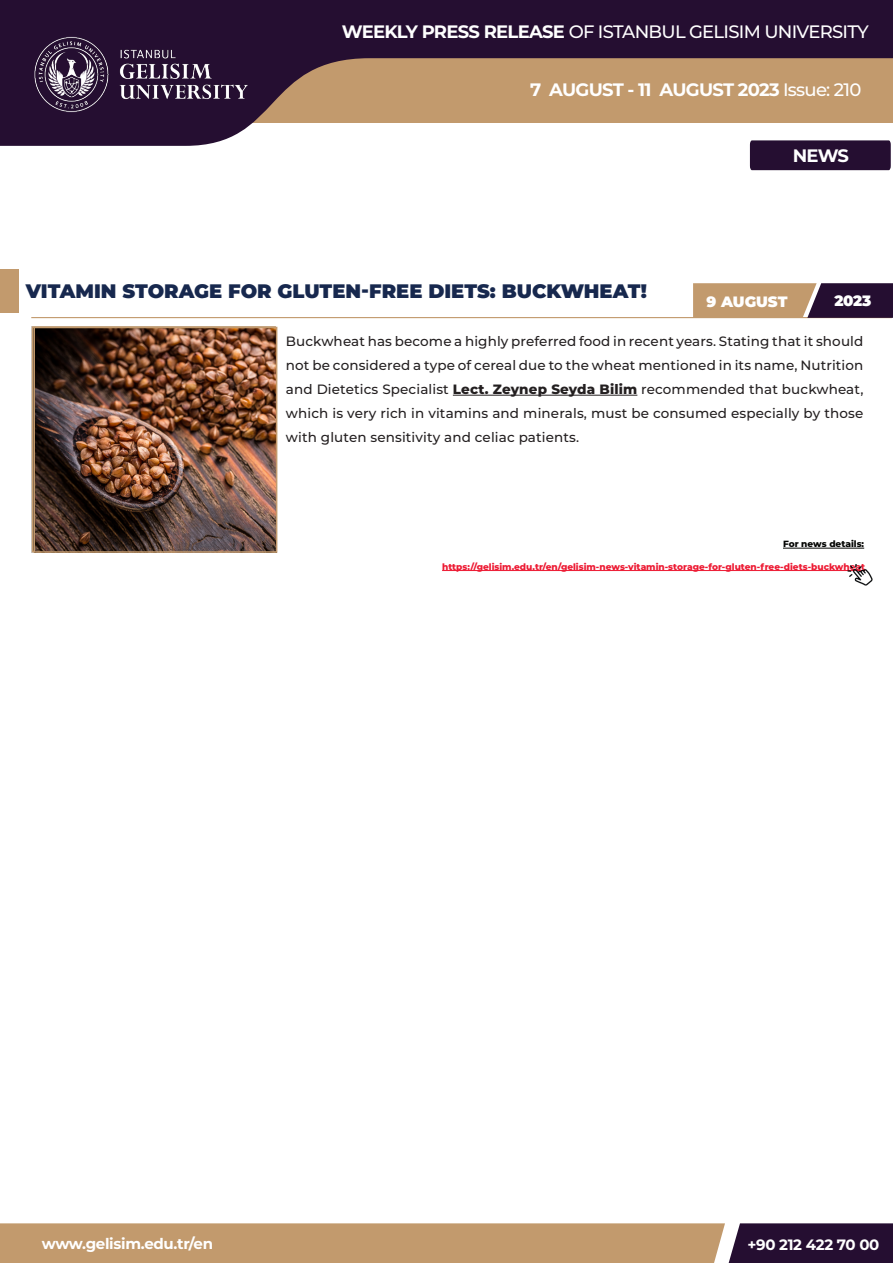
<style>
.page{position:relative;width:893px;height:1263px;background:#fff}
.page>*{position:absolute;margin:0;border:0;box-sizing:border-box;transform-origin:0 0}
.t1{font:900 19.5px "Montserrat";color:#17284e}
.t2{font:500 18px "Montserrat";letter-spacing:-.04em;color:#fff}
.t3{font:700 18px "Montserrat";letter-spacing:-.04em;color:#fff}
.t4{font:700 15px "Montserrat";letter-spacing:-.02em;color:#fff}
.t5{font:900 15px "Montserrat";letter-spacing:-.015em;color:#fff}
.t6{font:500 13.5px/24px "Montserrat";letter-spacing:.01em;color:#231f20;text-align:justify}
.t7{font:800 9px "Montserrat";color:#ed1a33}
.t8{font:800 9px "Montserrat";color:#040503}
.s1{font-weight:700}
.s2{font-weight:500}
.s3{font-weight:800}
</style>
<div class="page">
<svg style="left:0;top:0;width:893px;height:146px;background:#795f61"></svg>
<svg style="left:0;top:1223px;width:893px;height:40px;background:#a78366"></svg>
<img style="left:21px;top:34px;width:241px;height:81px">
<div style="left:750px;top:140px;width:141px;height:30px;background:#250e31"></div>
<hr style="left:442px;top:570px;width:423px;height:1px;background:#ed1a33">
<div style="left:0;top:269px;width:19px;height:44px;background:#c29a6d"></div>
<hr style="left:31px;top:317px;width:861px;height:1px;background:#c29a6d">
<svg style="left:693px;top:283px;width:200px;height:35px;background:#866659"></svg>
<hr style="left:453px;top:395px;width:184px;height:1px;background:#231f20">
<hr style="left:783px;top:548px;width:81px;height:1px;background:#040503">
<img style="left:847px;top:565px;width:26px;height:21px">
<img style="left:36px;top:330px;width:238px;height:220px">
<div style="left:33px;top:327px;width:244px;height:226px;border:2px solid #c29a6d"></div>
<p class="t2" style="left:342px;top:19px;width:528px"><span class="s1">WEEKLY PRESS RELEASE</span> OF ISTANBUL GELISIM UNIVERSITY</p>
<p class="t3" style="left:530px;top:76px;width:333px">7 AUGUST - 11 AUGUST 2023 <span class="s2">Issue: 210</span></p>
<p class="t3" style="left:793px;top:143px;width:58px">NEWS</p>
<p class="t1" style="left:26px;top:277px;width:623px">VITAMIN STORAGE FOR GLUTEN-FREE DIETS: BUCKWHEAT!</p>
<p class="t5" style="left:834px;top:289px;width:38px">2023</p>
<p class="t6" style="left:286px;top:328px;width:579px">Buckwheat has become a highly preferred food in recent years. Stating that it should not be considered a type of cereal due to the wheat mentioned in its name, Nutrition and Dietetics Specialist <span class="s3">Lect. Zeynep Seyda Bilim</span> recommended that buckwheat, which is very rich in vitamins and minerals, must be consumed especially by those with gluten sensitivity and celiac patients.</p>
<p class="t5" style="left:707px;top:290px;width:82px">9 AUGUST</p>
<p class="t8" style="left:783px;top:537px;width:83px">For news details:</p>
<p class="t7" style="left:442px;top:560px;width:425px">https://gelisim.edu.tr/en/gelisim-news-vitamin-storage-for-gluten-free-diets-buckwheat</p>
<p class="t4" style="left:42px;top:1233px;width:173px">www.gelisim.edu.tr/en</p>
<p class="t4" style="left:747px;top:1234px;width:134px">+90 212 422 70 00</p>
</div>
